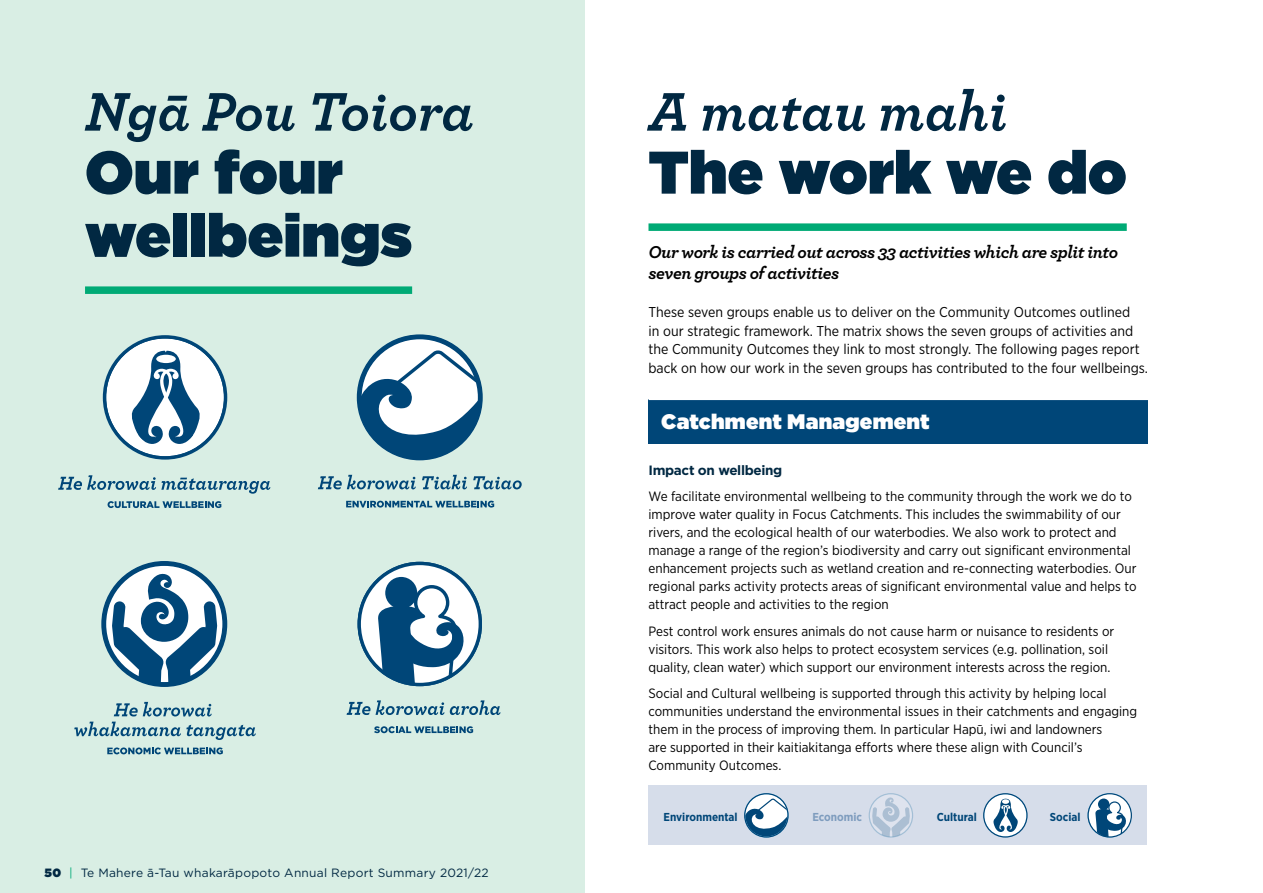
<style>
.page{position:relative;width:1263px;height:893px;background:#fff}
.page>*{position:absolute;margin:0;border:0;box-sizing:border-box;transform-origin:0 0}
.t1{font:900 60px/63px "Gotham";color:#012842}
.t2{font:italic 700 57px "Archer";color:#012842}
.t3{font:900 21px "Gotham";letter-spacing:.01em;color:#fff}
.t4{font:italic 700 18px/21.6px "Archer";letter-spacing:-.025em;color:#000}
.t5{font:14.25px/18.8px "Gotham Narrow";color:#000}
.t6{font:13.5px/18px "Gotham Narrow";color:#000}
.t7{font:700 13.5px "Gotham";letter-spacing:-.025em;color:#012842}
.t8{font:12px "Gotham";letter-spacing:.02em;color:#012842}
.t9{font:700 11.55px "Gotham Narrow";color:#004678}
.t10{font:700 11.55px "Gotham Narrow";color:#7e9cbe}
.s1{font-weight:900}
.s2{color:#00aa75}
</style>
<div class="page">
<div style="left:0;top:0;width:585px;height:893px;background:#d9eee4"></div>
<svg style="left:318px;top:475px;width:98px;height:14px"></svg>
<svg style="left:422px;top:475px;width:45px;height:14px"></svg>
<svg style="left:473px;top:476px;width:49px;height:13px"></svg>
<svg style="left:346px;top:501px;width:148px;height:7px"></svg>
<svg style="left:58px;top:475px;width:212px;height:19px"></svg>
<svg style="left:108px;top:501px;width:113px;height:7px"></svg>
<svg style="left:347px;top:700px;width:154px;height:15px"></svg>
<svg style="left:374px;top:726px;width:99px;height:7px"></svg>
<svg style="left:114px;top:702px;width:98px;height:14px"></svg>
<svg style="left:74px;top:722px;width:182px;height:18px"></svg>
<svg style="left:107px;top:747px;width:116px;height:7px"></svg>
<div style="left:85px;top:286px;width:327px;height:8px;background:#00aa75"></div>
<div style="left:648px;top:223px;width:479px;height:8px;background:#00aa75"></div>
<div style="left:648px;top:399px;width:500px;height:44px;background:#004678"></div>
<hr style="left:648px;top:399px;width:500px;height:1px;background:#fff">
<div style="left:648px;top:786px;width:499px;height:59px;background:#d6ddea"></div>
<svg style="left:983px;top:793px;width:44px;height:45px"></svg>
<svg style="left:869px;top:793px;width:44px;height:45px"></svg>
<svg style="left:1087px;top:793px;width:45px;height:45px"></svg>
<svg style="left:744px;top:793px;width:45px;height:45px"></svg>
<svg style="left:103px;top:335px;width:124px;height:125px"></svg>
<svg style="left:101px;top:561px;width:127px;height:126px"></svg>
<svg style="left:358px;top:562px;width:124px;height:124px"></svg>
<svg style="left:356px;top:334px;width:127px;height:127px"></svg>
<h2 class="t2" style="left:85px;top:67px;width:390px">Ngā Pou Toiora</h2>
<h1 class="t1" style="left:85px;top:140px;width:329px">Our four wellbeings</h1>
<p class="t8" style="left:45px;top:865px;width:446px"><span class="s1">50</span> <span class="s2">|</span> Te Mahere ā-Tau whakarāpopoto Annual Report Summary 2021/22</p>
<h2 class="t2" style="left:648px;top:67px;width:360px">A matau mahi</h2>
<h1 class="t1" style="left:648px;top:140px;width:480px">The work we do</h1>
<h3 class="t4" style="left:648px;top:240px;width:471px">Our work is carried out across 33 activities which are split into seven groups of activities</h3>
<p class="t5" style="left:648px;top:302px;width:501px">These seven groups enable us to deliver on the Community Outcomes outlined<br>in our strategic framework. The matrix shows the seven groups of activities and the Community Outcomes they link to most strongly. The following pages report back on how our work in the seven groups has contributed to the four wellbeings.</p>
<h3 class="t3" style="left:661px;top:406px;width:270px">Catchment Management</h3>
<p class="t7" style="left:648px;top:461px;width:135px">Impact on wellbeing</p>
<p class="t6" style="left:648px;top:487px;width:490px">We facilitate environmental wellbeing to the community through the work we do to improve water quality in Focus Catchments. This includes the swimmability of our rivers, and the ecological health of our waterbodies. We also work to protect and manage a range of the region’s biodiversity and carry out significant environmental enhancement projects such as wetland creation and re-connecting waterbodies. Our regional parks activity protects areas of significant environmental value and helps to attract people and activities to the region</p>
<p class="t6" style="left:648px;top:622px;width:467px">Pest control work ensures animals do not cause harm or nuisance to residents or visitors. This work also helps to protect ecosystem services (e.g. pollination, soil quality, clean water) which support our environment interests across the region.</p>
<p class="t6" style="left:648px;top:684px;width:490px">Social and Cultural wellbeing is supported through this activity by helping local communities understand the environmental issues in their catchments and engaging them in the process of improving them. In particular Hapū, iwi and landowners<br>are supported in their kaitiakitanga efforts where these align with Council’s Community Outcomes.</p>
<p class="t9" style="left:663px;top:810px;width:76px">Environmental</p>
<p class="t10" style="left:812px;top:810px;width:51px">Economic</p>
<p class="t9" style="left:937px;top:810px;width:42px">Cultural</p>
<p class="t9" style="left:1050px;top:810px;width:32px">Social</p>
</div>
